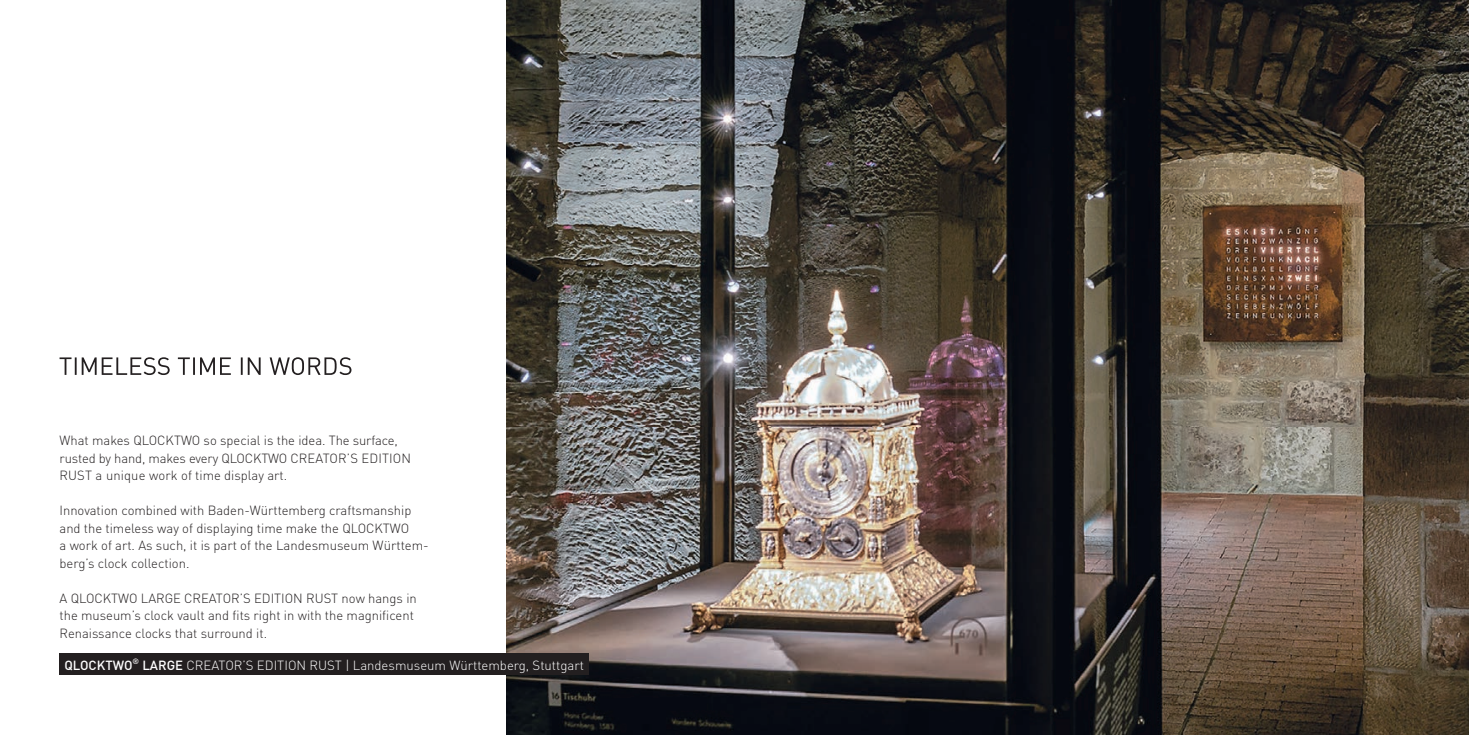
<style>
.page{position:relative;width:1469px;height:735px;background:#fff}
.page>*{position:absolute;margin:0;border:0;box-sizing:border-box;transform-origin:0 0}
.t1{font:300 13.12px/17.5px "FFDIN";color:#231f20}
.t2{font:300 13.12px "FFDIN";color:#fff}
.t3{font:500 13.12px "FFDIN";color:#fff}
.t4{font:500 7.7px "FFDIN";color:#fff}
.s1{font-weight:500}
</style>
<div class="page">
<img style="left:506px;top:0;width:962px;height:734px">
<svg style="left:60px;top:357px;width:291px;height:18px"></svg>
<div style="left:60px;top:653px;width:529px;height:22px;background:#231f20"></div>
<p class="t1" style="left:60px;top:431px;width:353px">What makes QLOCKTWO so special is the idea. The surface, rusted by hand, makes every QLOCKTWO CREATOR’S EDITION<br>RUST a unique work of time display art.</p>
<p class="t1" style="left:60px;top:501px;width:371px">Innovation combined with Baden-Württemberg craftsmanship and the timeless way of displaying time make the QLOCKTWO<br>a work of art. As such, it is part of the Landesmuseum Württem&shy;berg’s clock collection.</p>
<p class="t1" style="left:60px;top:588px;width:359px">A QLOCKTWO LARGE CREATOR’S EDITION RUST now hangs in the museum’s clock vault and fits right in with the magnificent<br>Renaissance clocks that surround it.</p>
<p class="t3" style="left:64px;top:656px;width:70px">QLOCKTWO</p>
<p class="t4" style="left:133px;top:655px;width:8px">®</p>
<p class="t2" style="left:142px;top:656px;width:443px"><span class="s1">LARGE</span> CREATOR’S EDITION RUST | Landesmuseum Württemberg, Stuttgart</p>
</div>
